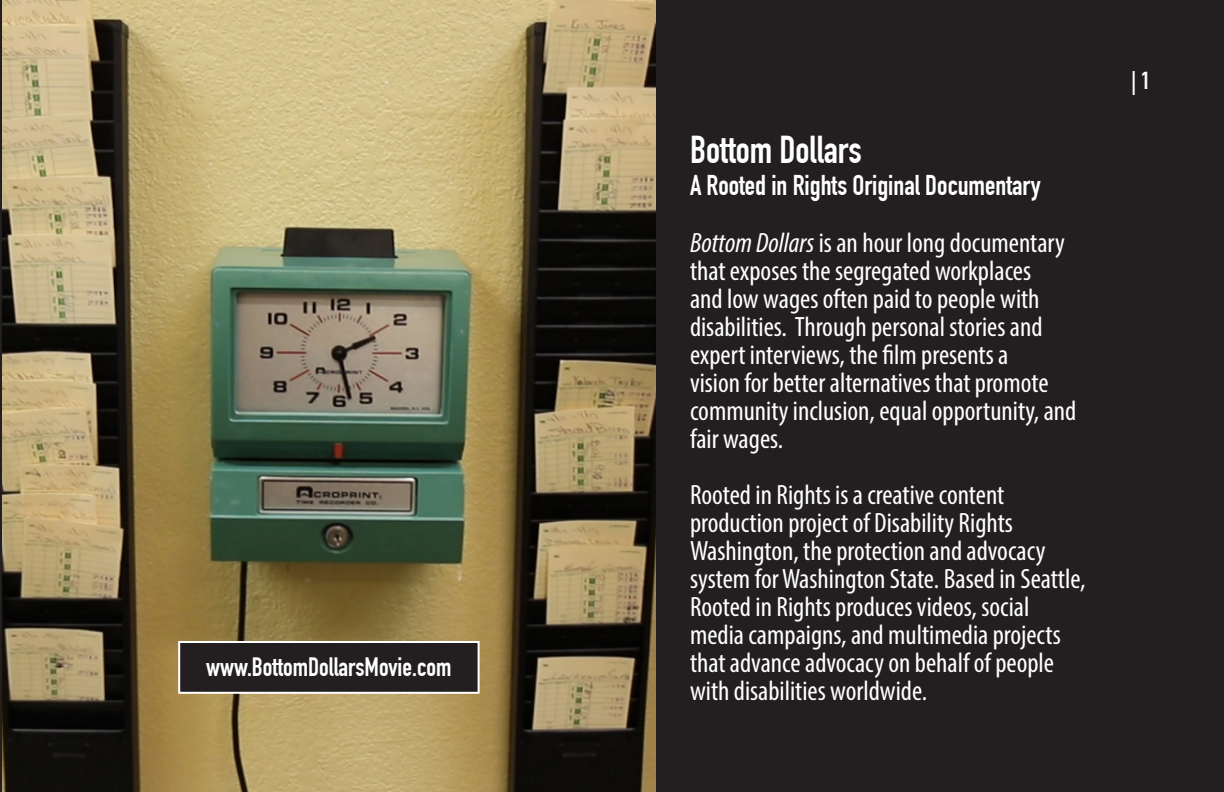
<style>
.page{position:relative;width:1224px;height:792px;background:#231f20}
.page>*{position:absolute;margin:0;border:0;box-sizing:border-box;transform-origin:0 0}
.t1{font:700 38px "DIN Condensed";color:#fff}
.t2{font:condensed 28px/28px "Myriad Pro";color:#fff}
.t3{font:700 28px "DIN Condensed";color:#fff}
.t4{font:700 26px "DIN Condensed";color:#fff}
.t5{font:700 24px "DIN Condensed";color:#fff}
.s1{font-style:italic}
</style>
<div class="page">
<img style="left:2px;top:0;width:653px;height:792px">
<div style="left:179px;top:642px;width:300px;height:51px;background:#231f20"></div>
<div style="left:178px;top:641px;width:302px;height:53px;border:2px solid #fff"></div>
<p class="t4" style="left:206px;top:651px;width:247px">www.BottomDollarsMovie.com</p>
<p class="t1" style="left:690px;top:127px;width:173px">Bottom Dollars</p>
<p class="t3" style="left:690px;top:169px;width:352px">A Rooted in Rights Original Documentary</p>
<p class="t2" style="left:690px;top:228px;width:388px"><span class="s1">Bottom Dollars</span> is an hour long documentary that exposes the segregated workplaces<br>and low wages often paid to people with disabilities. Through personal stories and expert interviews, the film presents a<br>vision for better alternatives that promote community inclusion, equal opportunity, and fair wages.</p>
<p class="t2" style="left:690px;top:480px;width:397px">Rooted in Rights is a creative content production project of Disability Rights Washington, the protection and advocacy system for Washington State. Based in Seattle, Rooted in Rights produces videos, social media campaigns, and multimedia projects that advance advocacy on behalf of people with disabilities worldwide.</p>
<p class="t5" style="left:1131px;top:67px;width:20px">| 1</p>
</div>
